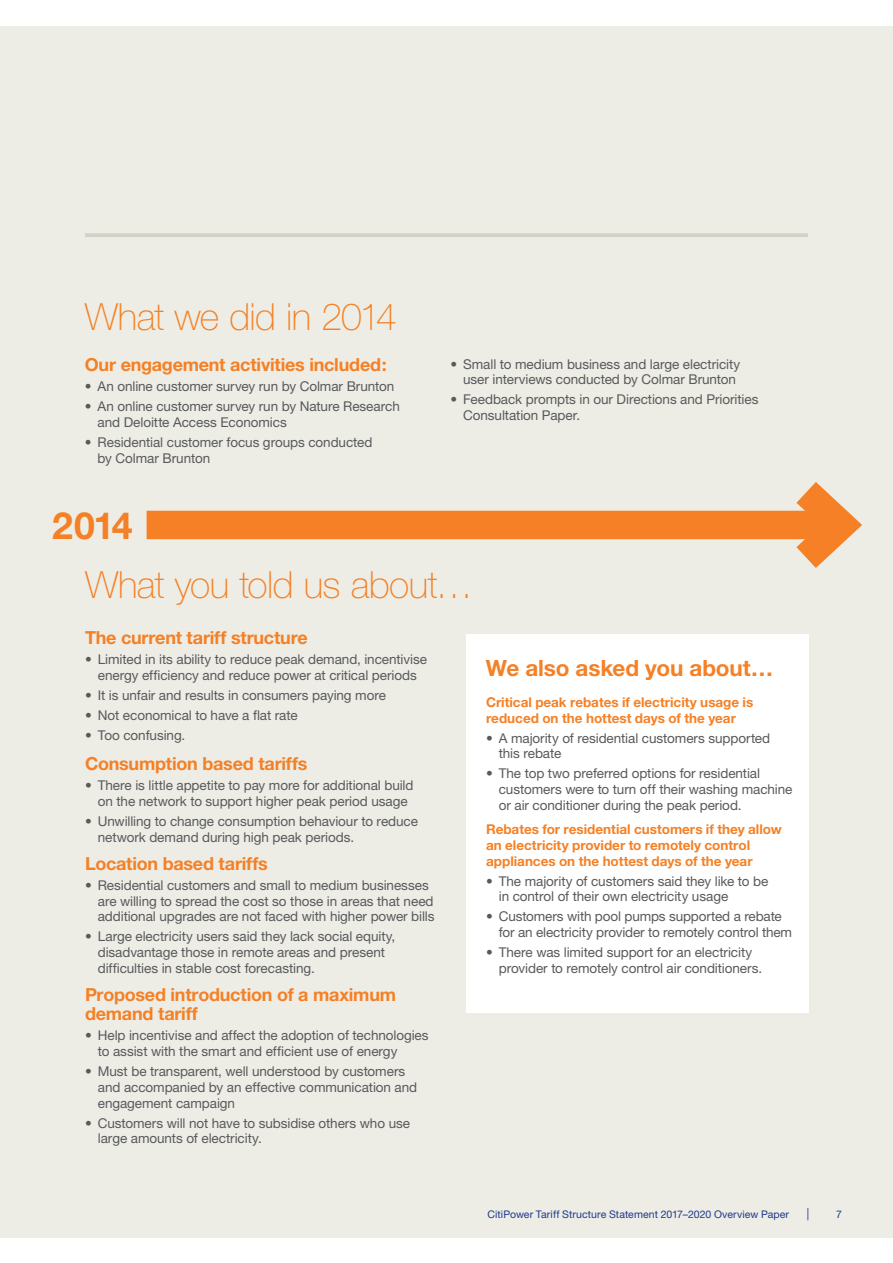
<style>
.page{position:relative;width:893px;height:1263px;background:#fff}
.page>*{position:absolute;margin:0;border:0;box-sizing:border-box;transform-origin:0 0}
.t1{font:100 37.5px "Helvetica Neue";letter-spacing:-.02em;color:#f58025}
.t2{font:700 37.5px "Helvetica Neue";color:#f58025}
.t3{font:700 22.5px "Helvetica Neue";letter-spacing:-.005em;color:#f58025}
.t4{font:700 18px/19.5px "Helvetica Neue";letter-spacing:-.015em;color:#f58025}
.t5{font:13.5px/15.8px "Helvetica Neue";letter-spacing:-.005em;color:#58595b}
.t6{font:700 13.5px/15.8px "Helvetica Neue";color:#f58025}
.t7{font:10.5px "Helvetica Neue";letter-spacing:.005em;color:#1e398d}
.s1{font-weight:100;font-size:16.5px}
</style>
<div class="page">
<div style="left:0;top:26px;width:893px;height:1211px;background:#edede6"></div>
<div style="left:147px;top:511px;width:694px;height:28px;background:#f58025"></div>
<svg style="left:766px;top:482px;width:96px;height:86px"></svg>
<hr style="left:85px;top:233px;width:723px;height:4px;background:#d2d2c7">
<div style="left:466px;top:634px;width:342px;height:379px;background:#fff"></div>
<h1 class="t1" style="left:85px;top:295px;width:314px">What we did in 2014</h1>
<h3 class="t4" style="left:85px;top:355px;width:303px">Our engagement activities included:</h3>
<p class="t5" style="left:85px;top:378px;width:311px">• An online customer survey run by Colmar Brunton</p>
<p class="t5" style="left:98px;top:398px;width:304px;text-indent:-13px">• An online customer survey run by Nature Research and Deloitte Access Economics</p>
<p class="t5" style="left:98px;top:434px;width:276px;text-indent:-13px">• Residential customer focus groups conducted by Colmar Brunton</p>
<h1 class="t2" style="left:52px;top:502px;width:82px">2014</h1>
<p class="t5" style="left:463px;top:356px;width:279px;text-indent:-13px">• Small to medium business and large electricity user interviews conducted by Colmar Brunton</p>
<p class="t5" style="left:463px;top:391px;width:297px;text-indent:-13px">• Feedback prompts in our Directions and Priorities<br>Consultation Paper.</p>
<h1 class="t1" style="left:85px;top:563px;width:389px">What you told us about…</h1>
<h3 class="t4" style="left:85px;top:628px;width:224px">The current tariff structure</h3>
<p class="t5" style="left:85px;top:651px;width:343px;text-align:center">• Limited in its ability to reduce peak demand, incentivise energy efficiency and reduce power at critical periods</p>
<p class="t5" style="left:85px;top:687px;width:302px">• It is unfair and results in consumers paying more</p>
<p class="t5" style="left:85px;top:707px;width:214px">• Not economical to have a flat rate</p>
<p class="t5" style="left:85px;top:727px;width:102px">• Too confusing.</p>
<h3 class="t4" style="left:85px;top:754px;width:224px">Consumption based tariffs</h3>
<p class="t5" style="left:85px;top:777px;width:330px;text-align:center">• There is little appetite to pay more for additional build on the network to support higher peak period usage</p>
<p class="t5" style="left:98px;top:813px;width:322px;text-indent:-13px">• Unwilling to change consumption behaviour to reduce network demand during high peak periods.</p>
<h3 class="t4" style="left:85px;top:853px;width:184px">Location based tariffs</h3>
<p class="t5" style="left:98px;top:877px;width:338px;text-indent:-13px">• Residential customers and small to medium businesses are willing to spread the cost so those in areas that need additional upgrades are not faced with higher power bills</p>
<p class="t5" style="left:98px;top:928px;width:299px;text-indent:-13px">• Large electricity users said they lack social equity, disadvantage those in remote areas and present difficulties in stable cost forecasting.</p>
<h3 class="t4" style="left:85px;top:984px;width:313px">Proposed introduction of a maximum demand tariff</h3>
<p class="t5" style="left:98px;top:1027px;width:332px;text-indent:-13px">• Help incentivise and affect the adoption of technologies to assist with the smart and efficient use of energy</p>
<p class="t5" style="left:98px;top:1063px;width:321px;text-indent:-13px">• Must be transparent, well understood by customers and accompanied by an effective communication and engagement campaign</p>
<p class="t5" style="left:98px;top:1115px;width:314px;text-indent:-13px">• Customers will not have to subsidise others who use large amounts of electricity.</p>
<h2 class="t3" style="left:486px;top:654px;width:289px">We also asked you about…</h2>
<p class="t6" style="left:486px;top:694px;width:269px">Critical peak rebates if electricity usage is reduced on the hottest days of the year</p>
<p class="t5" style="left:499px;top:730px;width:273px;text-indent:-13px">• A majority of residential customers supported this rebate</p>
<p class="t5" style="left:499px;top:765px;width:295px;text-indent:-13px">• The top two preferred options for residential customers were to turn off their washing machine or air conditioner during the peak period.</p>
<p class="t6" style="left:486px;top:821px;width:297px">Rebates for residential customers if they allow an electricity provider to remotely control appliances on the hottest days of the year</p>
<p class="t5" style="left:499px;top:873px;width:271px;text-indent:-13px">• The majority of customers said they like to be in control of their own electricity usage</p>
<p class="t5" style="left:499px;top:908px;width:295px;text-indent:-13px">• Customers with pool pumps supported a rebate for an electricity provider to remotely control them</p>
<p class="t5" style="left:499px;top:944px;width:265px;text-indent:-13px">• There was limited support for an electricity provider to remotely control air conditioners.</p>
<p class="t7" style="left:488px;top:1208px;width:324px">CitiPower Tariff Structure Statement 2017–2020 Overview Paper <span class="s1">|</span></p>
<p class="t7" style="left:836px;top:1208px;width:7px">7</p>
</div>
